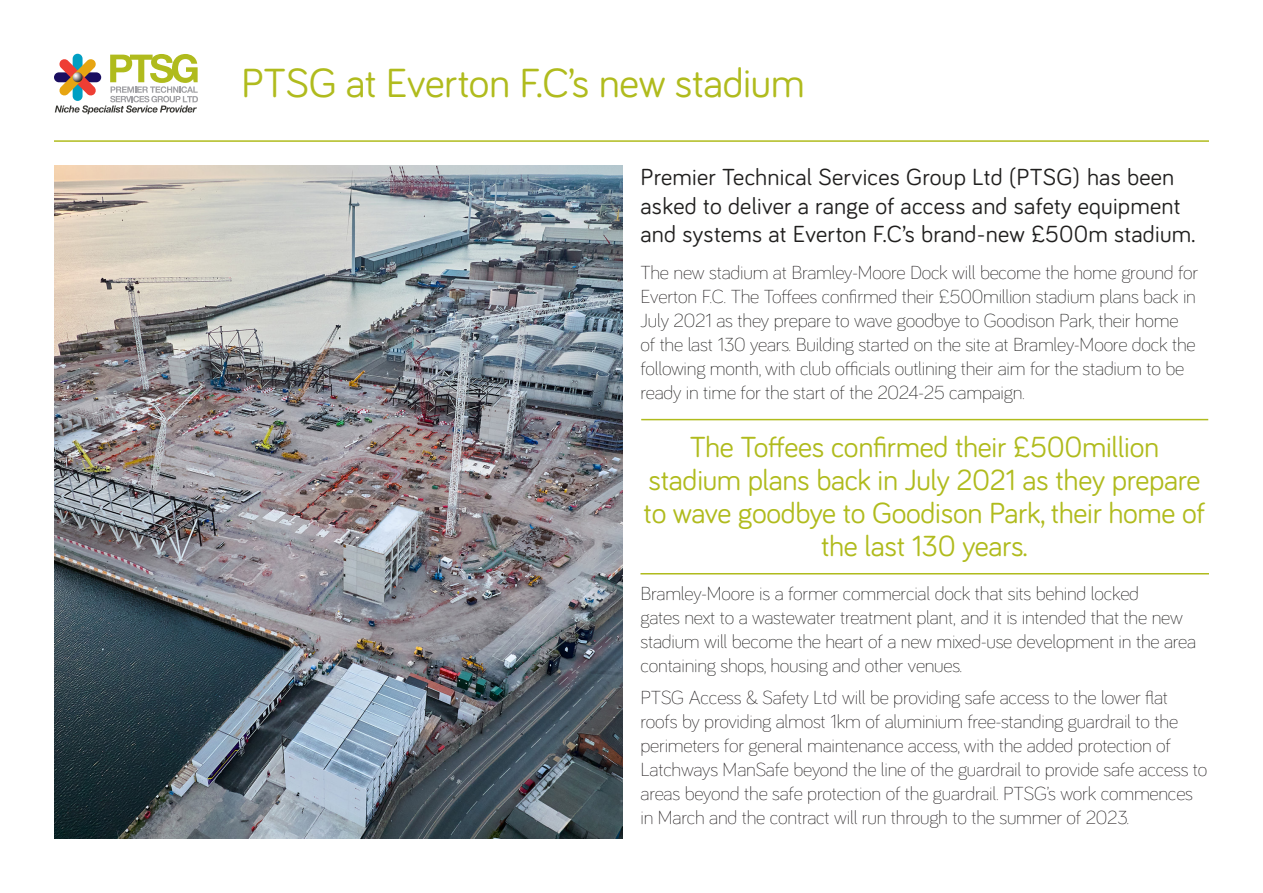
<style>
.page{position:relative;width:1263px;height:893px;background:#fff}
.page>*{position:absolute;margin:0;border:0;box-sizing:border-box;transform-origin:0 0}
.t1{font:42px "Bariol";letter-spacing:-.01em;color:#b0bb1d}
.Text_ONE{font:30px/33px "Bariol";letter-spacing:-.01em;color:#b0bb1d;text-align:center}
.Text_one{font:24px/28.8px "Bariol";letter-spacing:.01em;color:#201f1e}
.Text{font:300 19.5px/24px "Bariol";letter-spacing:-.01em;color:#201f1e}
.Text-2{font:300 19.5px/24px "Bariol";letter-spacing:-.01em;color:#231f20}
.s1{color:#231f20}
</style>
<div class="page">
<svg style="left:55px;top:54px;width:143px;height:60px"></svg>
<hr style="left:54px;top:140px;width:1155px;height:2px;background:#b0bb1d">
<hr style="left:641px;top:419px;width:567px;height:1px;background:#b0bb1d">
<hr style="left:640px;top:573px;width:569px;height:1px;background:#b0bb1d">
<img style="left:54px;top:166px;width:568px;height:673px">
<h1 class="t1" style="left:241px;top:54px;width:565px">PTSG at Everton F.C’s new stadium</h1>
<p class="Text_one" style="left:640px;top:161px;width:556px">Premier Technical Services Group Ltd (PTSG) has been asked to deliver a range of access and safety equipment and systems at Everton F.C’s brand-new £500m stadium.</p>
<p class="Text" style="left:640px;top:259px;width:559px"><span class="s1">The new stadium at Bramley-Moore Dock will become the home ground for Everton F.C. The Toffees confi</span>rmed their £500million stadium plans back in July 2021 as they prepare to wave goodbye to Goodison Park, their home<br>of the last 130 years. Building started on the site at Bramley-Moore dock the following month, with club officials outlining their aim for the stadium to be ready in time for the start of the 2024-25 campaign.</p>
<p class="Text_ONE" style="left:644px;top:429px;width:563px">The Toffees confirmed their £500million stadium plans back in July 2021 as they prepare to wave goodbye to Goodison Park, their home of the last 130 years.</p>
<p class="Text" style="left:640px;top:580px;width:557px">Bramley-Moore is a former commercial dock that sits behind locked<br>gates next to a wastewater treatment plant, and it is intended that the new stadium will become the heart of a new mixed-use development in the area containing shops, housing and other venues.</p>
<p class="Text-2" style="left:640px;top:684px;width:568px">PTSG Access &amp; Safety Ltd will be providing safe access to the lower flat roofs by providing almost 1km of aluminium free-standing guardrail to the perimeters for general maintenance access, with the added protection of Latchways ManSafe beyond the line of the guardrail to provide safe access to areas beyond the safe protection of the guardrail. PTSG’s work commences in March and the contract will run through to the summer of 2023.</p>
</div>
